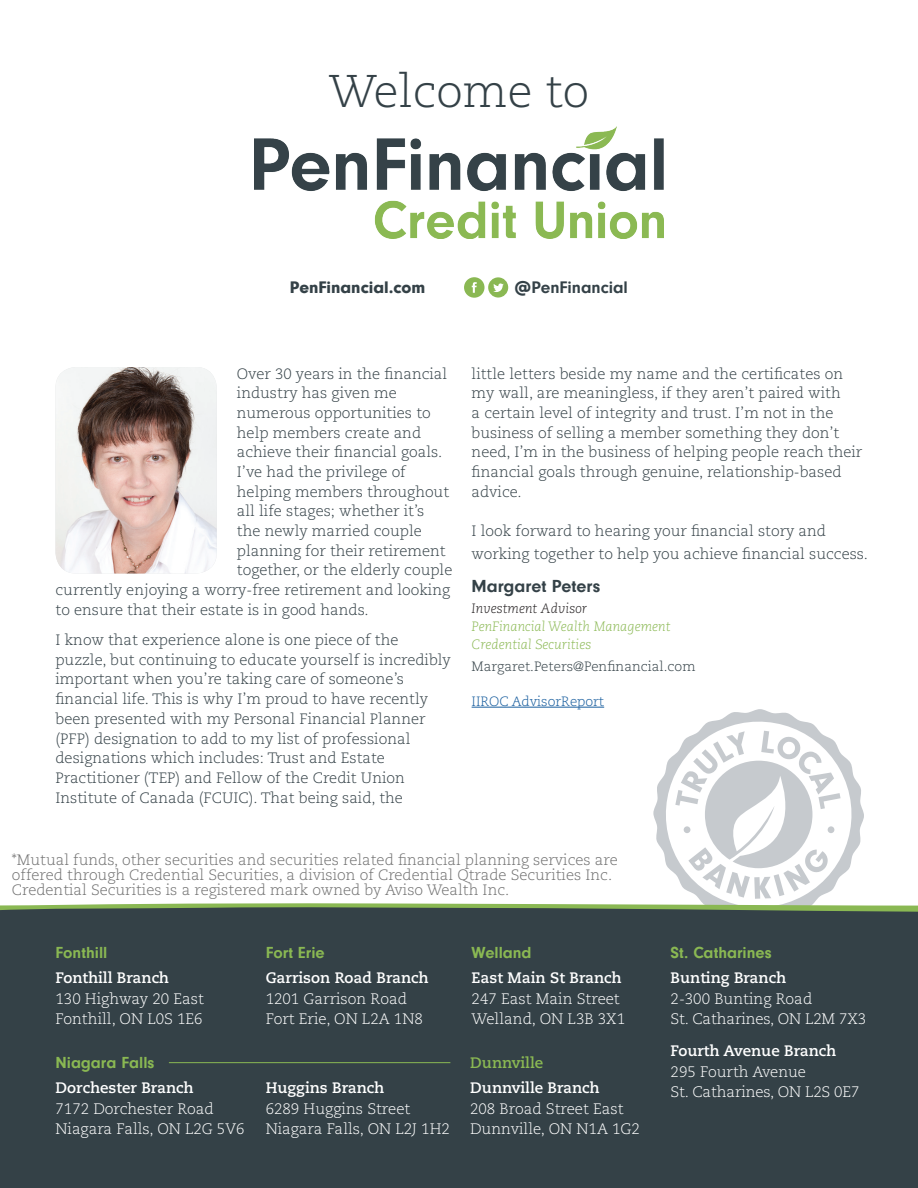
<style>
.page{position:relative;width:918px;height:1188px;background:#fff}
.page>*{position:absolute;margin:0;border:0;box-sizing:border-box;transform-origin:0 0}
.t1{font:300 45.75px "Caecilia LT Std";color:#344147}
.Name{font:700 18px "Neuzeit Gro";color:#344147}
.t2{font:900 17.25px "Neuzeit Gro";color:#344147}
.t3{font:700 17.25px "Neuzeit Gro";color:#344147}
.Name-2{font:700 16.5px "Neuzeit Gro";color:#8ab853}
.t4{font:300 15.15px "Caecilia LT Std";color:#fff}
.t5{font:700 15.15px "Caecilia LT Std";color:#fff}
.t6{font:700 15.15px "Caecilia LT Std";color:#8ab853}
.Name-3{font:300 15px/19.6px "Caecilia LT Std";color:#344147}
.t7{font:300 15px/15px "Caecilia LT Std";color:#6f6f6f}
.Branch{font:italic 300 13.5px "Caecilia LT Std";color:#8ab853}
.Contact{font:300 13.5px "Caecilia LT Std";color:#344147}
.Contact-2{font:300 13.5px "Caecilia LT Std";color:#175d9e}
.Position{font:italic 300 13.5px "Caecilia LT Std";color:#231f20}
</style>
<div class="page">
<svg style="left:699px;top:709px;width:120px;height:22px"></svg>
<div style="left:0;top:907px;width:918px;height:281px;background:#344147"></div>
<svg style="left:464px;top:277px;width:44px;height:21px"></svg>
<img style="left:254px;top:127px;width:410px;height:111px">
<svg style="left:0;top:731px;width:918px;height:181px"></svg>
<hr style="left:472px;top:707px;width:132px;height:1px;background:#175d9e">
<img style="left:56px;top:367px;width:161px;height:207px">
<hr style="left:169px;top:1062px;width:281px;height:1px;background:#8ab853">
<p class="t1" style="left:329px;top:65px;width:262px">Welcome to</p>
<p class="t2" style="left:290px;top:277px;width:137px">PenFinancial.com</p>
<p class="t3" style="left:514px;top:277px;width:115px">@PenFinancial</p>
<p class="Name-3" style="left:237px;top:364px;width:212px">Over 30 years in the financial</p>
<p class="Name-3" style="left:237px;top:384px;width:162px">industry has given me</p>
<p class="Name-3" style="left:237px;top:403px;width:195px">numerous opportunities to</p>
<p class="Name-3" style="left:237px;top:423px;width:186px">help members create and</p>
<p class="Name-3" style="left:237px;top:443px;width:207px">achieve their financial goals.</p>
<p class="Name-3" style="left:237px;top:462px;width:170px">I’ve had the privilege of</p>
<p class="Name-3" style="left:237px;top:482px;width:214px">helping members throughout</p>
<p class="Name-3" style="left:237px;top:502px;width:189px">all life stages; whether it’s</p>
<p class="Name-3" style="left:237px;top:521px;width:186px">the newly married couple</p>
<p class="Name-3" style="left:237px;top:541px;width:210px">planning for their retirement</p>
<p class="Name-3" style="left:237px;top:561px;width:217px">together, or the elderly couple</p>
<p class="Name-3" style="left:56px;top:581px;width:396px">currently enjoying a worry-free retirement and looking</p>
<p class="Name-3" style="left:56px;top:600px;width:315px">to ensure that their estate is in good hands.</p>
<p class="Name-3" style="left:56px;top:630px;width:397px">I know that experience alone is one piece of the puzzle, but continuing to educate yourself is incredibly important when you’re taking care of someone’s financial life. This is why I’m proud to have recently been presented with my Personal Financial Planner (PFP) designation to add to my list of professional designations which includes: Trust and Estate Practitioner (TEP) and Fellow of the Credit Union Institute of Canada (FCUIC). That being said, the</p>
<p class="Name-3" style="left:472px;top:364px;width:392px">little letters beside my name and the certificates on my wall, are meaningless, if they aren’t paired with<br>a certain level of integrity and trust. I’m not in the business of selling a member something they don’t need, I’m in the business of helping people reach their financial goals through genuine, relationship-based advice.</p>
<p class="Name-3" style="left:472px;top:520px;width:398px;line-height:22.5px">I look forward to hearing your financial story and working together to help you achieve financial success.</p>
<p class="Name" style="left:472px;top:576px;width:130px">Margaret Peters</p>
<p class="Position" style="left:472px;top:600px;width:117px">Investment Advisor</p>
<p class="Branch" style="left:472px;top:618px;width:200px">PenFinancial Wealth Management</p>
<p class="Branch" style="left:472px;top:636px;width:121px">Credential Securities</p>
<p class="Contact" style="left:472px;top:659px;width:225px">Margaret.Peters@Penfinancial.com</p>
<p class="Contact-2" style="left:472px;top:694px;width:134px">IIROC AdvisorReport</p>
<p class="t7" style="left:12px;top:853px;width:607px">*Mutual funds, other securities and securities related financial planning services are offered through Credential Securities, a division of Credential Qtrade Securities Inc.</p>
<p class="t7" style="left:12px;top:883px;width:499px">Credential Securities is a registered mark owned by Aviso Wealth Inc.</p>
<p class="Name-2" style="left:56px;top:943px;width:53px">Fonthill</p>
<p class="t5" style="left:56px;top:969px;width:115px">Fonthill Branch</p>
<p class="t4" style="left:56px;top:990px;width:150px">130 Highway 20 East</p>
<p class="t4" style="left:56px;top:1010px;width:149px">Fonthill, ON L0S 1E6</p>
<p class="Name-2" style="left:56px;top:1053px;width:100px">Niagara Falls</p>
<p class="t5" style="left:56px;top:1079px;width:140px">Dorchester Branch</p>
<p class="t4" style="left:56px;top:1100px;width:160px">7172 Dorchester Road</p>
<p class="t4" style="left:56px;top:1120px;width:191px">Niagara Falls, ON L2G 5V6</p>
<p class="Name-2" style="left:671px;top:943px;width:103px">St. Catharines</p>
<p class="t5" style="left:671px;top:969px;width:117px">Bunting Branch</p>
<p class="t4" style="left:671px;top:990px;width:143px">2-300 Bunting Road</p>
<p class="t4" style="left:671px;top:1010px;width:197px">St. Catharines, ON L2M 7X3</p>
<p class="t5" style="left:671px;top:1042px;width:167px">Fourth Avenue Branch</p>
<p class="t4" style="left:671px;top:1063px;width:137px">295 Fourth Avenue</p>
<p class="Name-2" style="left:266px;top:943px;width:60px">Fort Erie</p>
<p class="t5" style="left:266px;top:969px;width:164px">Garrison Road Branch</p>
<p class="t4" style="left:266px;top:990px;width:143px">1201 Garrison Road</p>
<p class="t4" style="left:266px;top:1010px;width:159px">Fort Erie, ON L2A 1N8</p>
<p class="Name-2" style="left:472px;top:943px;width:62px">Welland</p>
<p class="t5" style="left:472px;top:969px;width:152px">East Main St Branch</p>
<p class="t4" style="left:472px;top:990px;width:150px">247 East Main Street</p>
<p class="t4" style="left:472px;top:1010px;width:155px">Welland, ON L3B 3X1</p>
<p class="t6" style="left:470px;top:1054px;width:75px">Dunnville</p>
<p class="t5" style="left:470px;top:1079px;width:131px">Dunnville Branch</p>
<p class="t4" style="left:470px;top:1100px;width:155px">208 Broad Street East</p>
<p class="t4" style="left:470px;top:1120px;width:171px">Dunnville, ON N1A 1G2</p>
<p class="t5" style="left:266px;top:1079px;width:120px">Huggins Branch</p>
<p class="t4" style="left:671px;top:1083px;width:190px">St. Catharines, ON L2S 0E7</p>
<p class="t4" style="left:266px;top:1100px;width:146px">6289 Huggins Street</p>
<p class="t4" style="left:266px;top:1120px;width:186px">Niagara Falls, ON L2J 1H2</p>
</div>
